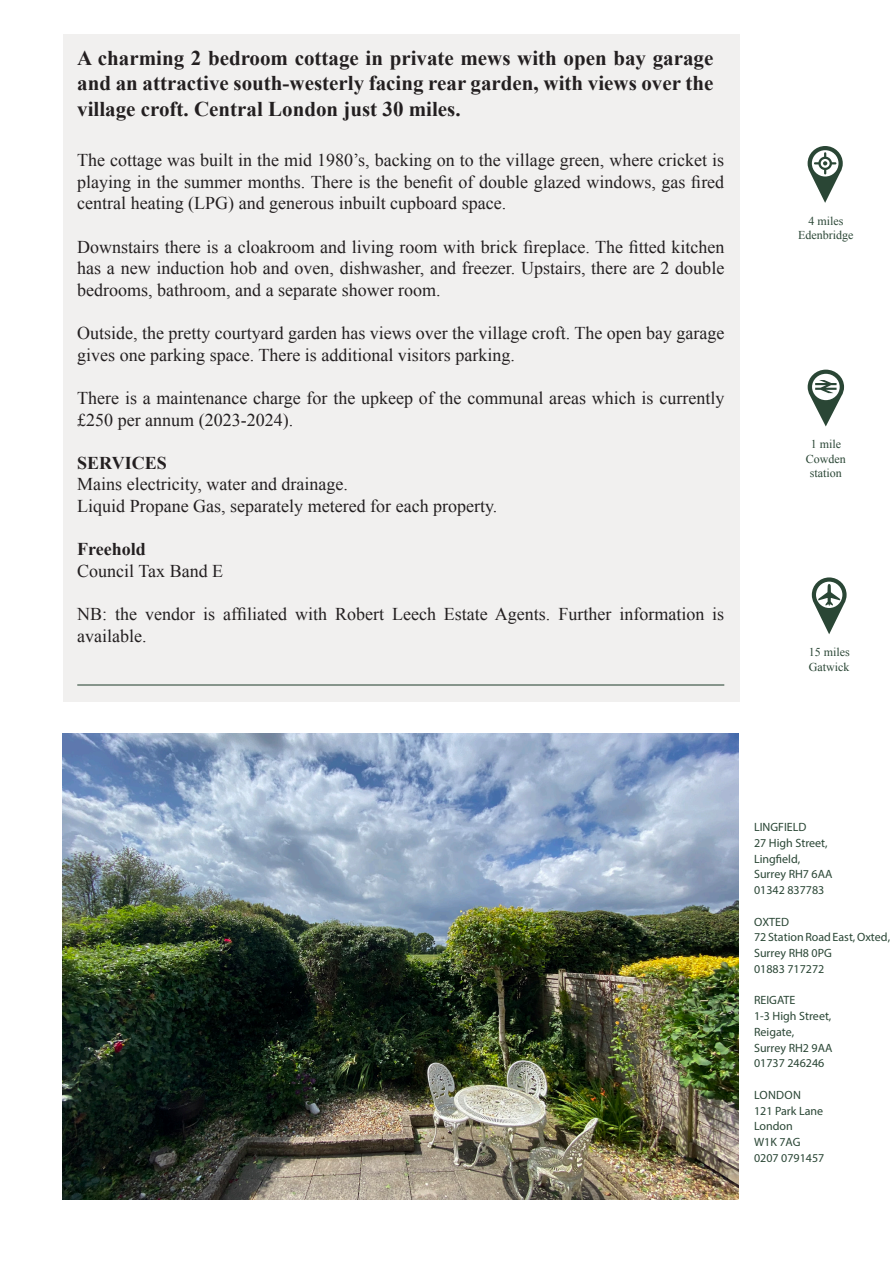
<style>
.page{position:relative;width:893px;height:1263px;background:#fff}
.page>*{position:absolute;margin:0;border:0;box-sizing:border-box;transform-origin:0 0}
.t1{font:700 21px/25.2px "Times New Roman";color:#231f20;text-align:justify}
.t2{font:18px/21.6px "Times New Roman";color:#231f20}
.t3{font:700 18px "Times New Roman";color:#231f20}
.t4{font:12px "Myriad Pro";color:#2a4635}
.t5{font:12px/14.4px "Times New Roman";color:#2a4635;text-align:center}
</style>
<div class="page">
<div style="left:64px;top:34px;width:676px;height:668px;background:#f1f0ef"></div>
<hr style="left:77px;top:684px;width:647px;height:1px;background:#2a4635">
<svg style="left:808px;top:146px;width:35px;height:57px"></svg>
<svg style="left:808px;top:370px;width:36px;height:56px"></svg>
<svg style="left:812px;top:577px;width:35px;height:57px"></svg>
<img style="left:63px;top:733px;width:676px;height:466px">
<p class="t1" style="left:77px;top:45px;width:638px">A charming 2 bedroom cottage in private mews with open bay garage and an attractive south-westerly facing rear garden, with views over the village croft. Central London just 30 miles.</p>
<p class="t2" style="left:77px;top:149px;width:648px;text-align:justify">The cottage was built in the mid 1980’s, backing on to the village green, where cricket is playing in the summer months. There is the benefit of double glazed windows, gas fired central heating (LPG) and generous inbuilt cupboard space.</p>
<p class="t2" style="left:77px;top:236px;width:648px;text-align:justify">Downstairs there is a cloakroom and living room with brick fireplace. The fitted kitchen has a new induction hob and oven, dishwasher, and freezer. Upstairs, there are 2 double bedrooms, bathroom, and a separate shower room.</p>
<p class="t2" style="left:77px;top:322px;width:648px">Outside, the pretty courtyard garden has views over the village croft. The open bay garage gives one parking space. There is additional visitors parking.</p>
<p class="t2" style="left:77px;top:387px;width:649px">There is a maintenance charge for the upkeep of the communal areas which is currently £250 per annum (2023-2024).</p>
<p class="t3" style="left:77px;top:450px;width:91px">SERVICES</p>
<p class="t2" style="left:77px;top:473px;width:272px">Mains electricity, water and drainage.</p>
<p class="t2" style="left:77px;top:495px;width:422px">Liquid Propane Gas, separately metered for each property.</p>
<p class="t3" style="left:77px;top:537px;width:70px">Freehold</p>
<p class="t2" style="left:77px;top:560px;width:147px">Council Tax Band E</p>
<p class="t2" style="left:77px;top:603px;width:648px">NB: the vendor is affiliated with Robert Leech Estate Agents. Further information is available.</p>
<p class="t5" style="left:798px;top:213px;width:57px">4 miles<br>Edenbridge</p>
<p class="t5" style="left:811px;top:437px;width:32px">1 mile</p>
<p class="t5" style="left:806px;top:451px;width:41px">Cowden station</p>
<p class="t5" style="left:809px;top:645px;width:43px">15 miles</p>
<p class="t5" style="left:809px;top:659px;width:42px">Gatwick</p>
<p class="t4" style="left:754px;top:819px;width:54px">LINGFIELD</p>
<p class="t4" style="left:754px;top:835px;width:75px">27 High Street,</p>
<p class="t4" style="left:754px;top:851px;width:48px">Lingfield,</p>
<p class="t4" style="left:754px;top:867px;width:80px">Surrey RH7 6AA</p>
<p class="t4" style="left:754px;top:882px;width:72px">01342 837783</p>
<p class="t4" style="left:754px;top:914px;width:37px">OXTED</p>
<p class="t4" style="left:754px;top:930px;width:138px">72 Station Road East, Oxted,</p>
<p class="t4" style="left:754px;top:945px;width:79px">Surrey RH8 0PG</p>
<p class="t4" style="left:754px;top:961px;width:72px">01883 717272</p>
<p class="t4" style="left:754px;top:993px;width:43px">REIGATE</p>
<p class="t4" style="left:754px;top:1008px;width:79px">1-3 High Street,</p>
<p class="t4" style="left:754px;top:1024px;width:42px">Reigate,</p>
<p class="t4" style="left:754px;top:1040px;width:80px">Surrey RH2 9AA</p>
<p class="t4" style="left:754px;top:1056px;width:72px">01737 246246</p>
<p class="t4" style="left:754px;top:1087px;width:48px">LONDON</p>
<p class="t4" style="left:754px;top:1103px;width:71px">121 Park Lane</p>
<p class="t4" style="left:754px;top:1119px;width:40px">London</p>
<p class="t4" style="left:754px;top:1134px;width:48px">W1K 7AG</p>
<p class="t4" style="left:754px;top:1150px;width:72px">0207 0791457</p>
</div>
